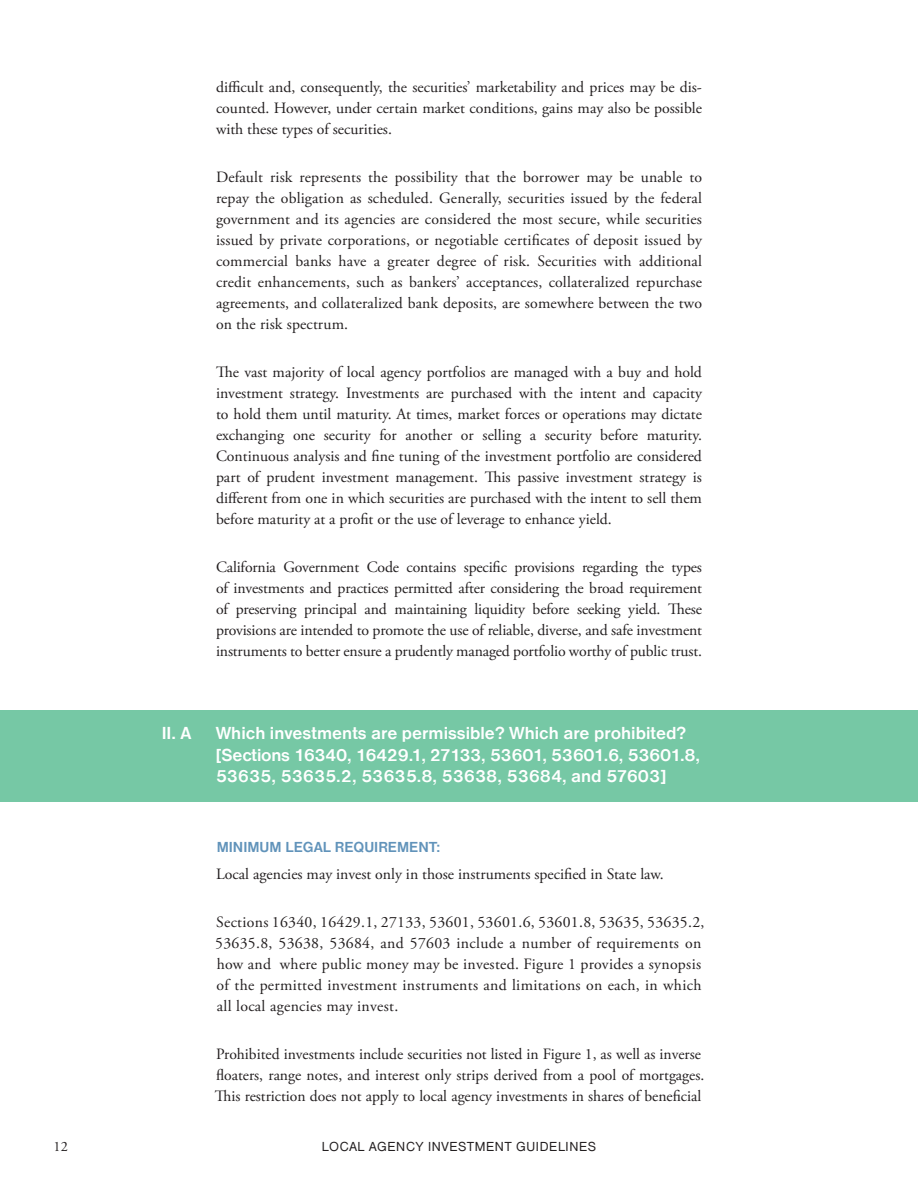
<style>
.page{position:relative;width:918px;height:1188px;background:#fff}
.page>*{position:absolute;margin:0;border:0;box-sizing:border-box;transform-origin:0 0}
.M_heading_-_small_ca{font:700 18px/21.6px "Nimbus San D";color:#fff}
.text{font:15.75px/21px "Adobe Garamond Pro";color:#231f20;text-align:justify}
.text-2{font:15.75px/21px "Adobe Garamond Pro";letter-spacing:.02em;color:#231f20}
.M_Subhead_2{font:700 15px "Nimbus San D";color:#6193ba}
.t1{font:14.25px "Adobe Garamond Pro";color:#231f20}
.t2{font:13.5px "Nimbus San D";letter-spacing:.05em;color:#231f20}
</style>
<div class="page">
<div style="left:0;top:710px;width:918px;height:92px;background:#76c8a5"></div>
<p class="text" style="left:216px;top:77px;width:488px">difficult and, consequently, the securities’ marketability and prices may be dis&shy;counted. However, under certain market conditions, gains may also be possible with these types of securities.</p>
<p class="text" style="left:216px;top:167px;width:488px">Default risk represents the possibility that the borrower may be unable to repay the obligation as scheduled. Generally, securities issued by the federal government and its agencies are considered the most secure, while securities issued by private corporations, or negotiable certificates of deposit issued by commercial banks have a greater degree of risk. Securities with additional credit enhancements, such as bankers’ acceptances, collateralized repurchase agreements, and collateralized bank deposits, are somewhere between the two on the risk spectrum.</p>
<p class="text" style="left:216px;top:362px;width:488px">The vast majority of local agency portfolios are managed with a buy and hold investment strategy. Investments are purchased with the intent and capacity to hold them until maturity. At times, market forces or operations may dictate exchanging one security for another or selling a security before maturity.<br>Continuous analysis and fine tuning of the investment portfolio are considered part of prudent investment management. This passive investment strategy is different from one in which securities are purchased with the intent to sell them before maturity at a profit or the use of leverage to enhance yield.</p>
<p class="text" style="left:216px;top:557px;width:488px">California Government Code contains specific provisions regarding the types of investments and practices permitted after considering the broad requirement of preserving principal and maintaining liquidity before seeking yield. These provisions are intended to promote the use of reliable, diverse, and safe investment instruments to better ensure a prudently managed portfolio worthy of public trust.</p>
<p class="M_heading_-_small_ca" style="left:162px;top:723px;width:31px">II. A</p>
<p class="M_heading_-_small_ca" style="left:216px;top:723px;width:486px">Which investments are permissible? Which are prohibited? [Sections 16340, 16429.1, 27133, 53601, 53601.6, 53601.8,<br>53635, 53635.2, 53635.8, 53638, 53684, and 57603]</p>
<p class="M_Subhead_2" style="left:217px;top:838px;width:225px">MINIMUM LEGAL REQUIREMENT:</p>
<p class="text" style="left:216px;top:864px;width:449px">Local agencies may invest only in those instruments specified in State law.</p>
<p class="text-2" style="left:215px;top:912px;width:491px">Sections 16340, 16429.1, 27133, 53601, 53601.6, 53601.8, 53635, 53635.2, 53635.8, 53638, 53684, and 57603 include a number of requirements on how and where public money may be invested. Figure 1 provides a synopsis of the permitted investment instruments and limitations on each, in which all local agencies may invest.</p>
<p class="text" style="left:215px;top:1044px;width:491px;text-align:left">Prohibited investments include securities not listed in Figure 1, as well as inverse floaters, range notes, and interest only strips derived from a pool of mortgages.<br>This restriction does not apply to local agency investments in shares of beneficial</p>
<p class="t1" style="left:54px;top:1137px;width:16px">12</p>
<p class="t2" style="left:322px;top:1139px;width:276px">LOCAL AGENCY INVESTMENT GUIDELINES</p>
</div>
